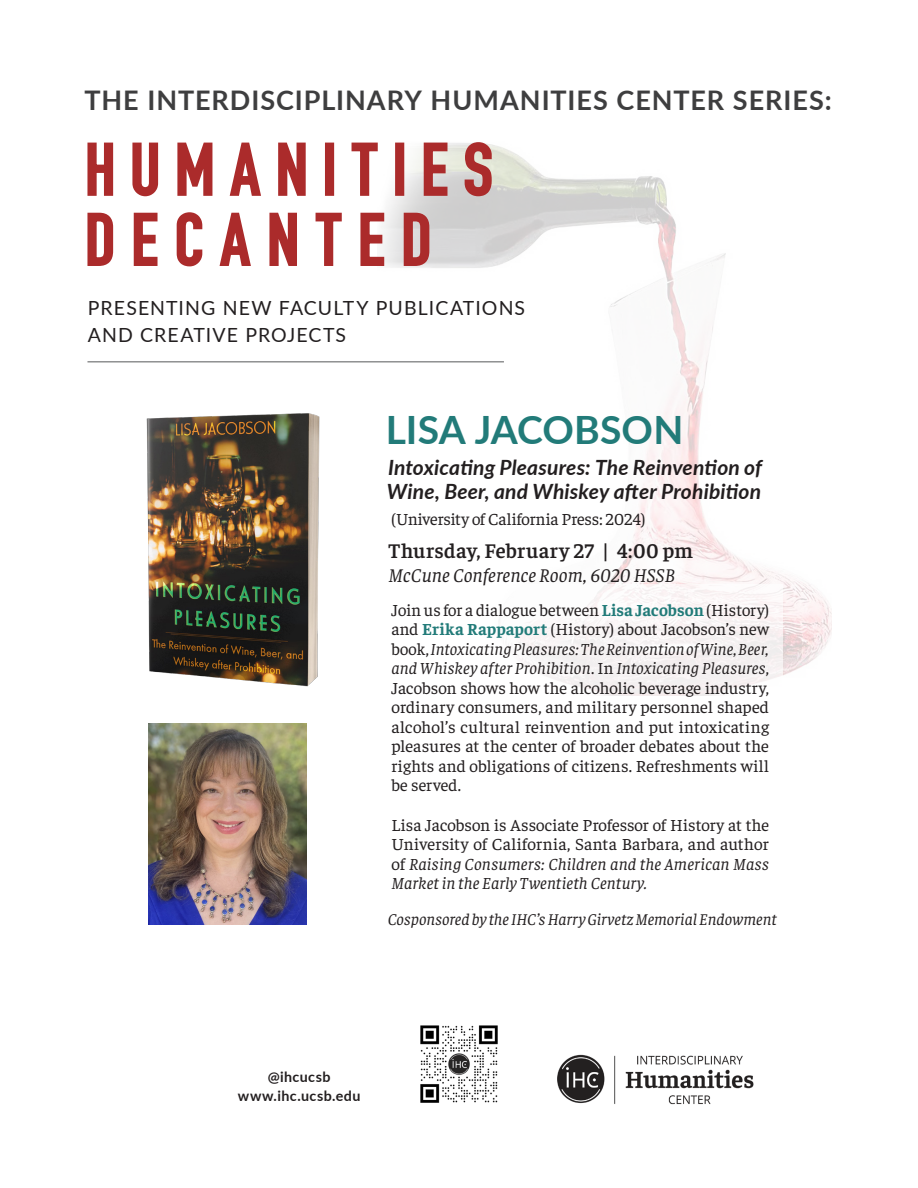
<style>
.page{position:relative;width:918px;height:1188px;background:#fff}
.page>*{position:absolute;margin:0;border:0;box-sizing:border-box;transform-origin:0 0}
.t1{font:700 39px "Lato";color:#227b79}
.t2{font:700 27px "Lato";letter-spacing:.035em;color:#3e3e3f}
.t3{font:italic 700 21px/24px "Lato";letter-spacing:.01em;color:#231f20}
.t4{font:600 21px "Faustina";letter-spacing:.02em;color:#231f20}
.t5{font:19.5px/27px "Lato";letter-spacing:.055em;color:#231f20}
.t6{font:italic 19.5px "Faustina";letter-spacing:.005em;color:#231f20}
.t7{font:16.95px/19.5px "Faustina";letter-spacing:.005em;color:#231f20;text-align:justify}
.t8{font:italic 16.5px "Faustina";color:#231f20}
.t9{font:700 14.25px/19.6px "Lato";letter-spacing:.03em;color:#231f20;text-align:center}
.s1{font-weight:700;color:#227b79}
.s2{font-style:italic}
</style>
<div class="page">
<img style="left:146px;top:413px;width:173px;height:274px">
<img style="left:377px;top:145px;width:455px;height:530px">
<svg style="left:87px;top:211px;width:343px;height:57px"></svg>
<svg style="left:87px;top:142px;width:406px;height:55px"></svg>
<hr style="left:87px;top:361px;width:417px;height:1px;background:#57585a">
<img style="left:149px;top:724px;width:157px;height:200px">
<div style="left:378px;top:585px;width:404px;height:393px;background:#fff"></div>
<img style="left:558px;top:1054px;width:195px;height:51px">
<img style="left:420px;top:1025px;width:78px;height:78px">
<p class="t2" style="left:84px;top:81px;width:749px">THE INTERDISCIPLINARY HUMANITIES CENTER SERIES:</p>
<p class="t5" style="left:88px;top:293px;width:439px">PRESENTING NEW FACULTY PUBLICATIONS<br>AND CREATIVE PROJECTS</p>
<p class="t1" style="left:386px;top:401px;width:299px">LISA JACOBSON</p>
<p class="t3" style="left:387px;top:454px;width:377px">Intoxicating Pleasures: The Reinvention of<br>Wine, Beer, and Whiskey after Prohibition</p>
<p class="t7" style="left:392px;top:508px;width:255px">(University of California Press: 2024)</p>
<p class="t4" style="left:389px;top:537px;width:306px">Thursday, February 27 | 4:00 pm</p>
<p class="t6" style="left:389px;top:562px;width:288px">McCune Conference Room, 6020 HSSB</p>
<p class="t7" style="left:392px;top:599px;width:379px">Join us for a dialogue between <span class="s1">Lisa Jacobson</span> (History) and <span class="s1">Erika Rappaport</span> (History) about Jacobson’s new book, <span class="s2">Intoxicating Pleasures: The Reinvention of Wine, Beer, and Whiskey after Prohibition</span>. In <span class="s2">Intoxicating Pleasures</span>, Jacobson shows how the alcoholic beverage industry, ordinary consumers, and military personnel shaped alcohol’s cultural reinvention and put intoxicating pleasures at the center of broader debates about the rights and obligations of citizens. Refreshments will be served.</p>
<p class="t7" style="left:392px;top:814px;width:379px">Lisa Jacobson is Associate Professor of History at the University of California, Santa Barbara, and author of <span class="s2">Raising Consumers: Children and the American Mass Market in the Early Twentieth Century.</span></p>
<p class="t8" style="left:388px;top:908px;width:390px">Cosponsored by the IHC’s Harry Girvetz Memorial Endowment</p>
<p class="t9" style="left:238px;top:1066px;width:124px">@ihcucsb www.ihc.ucsb.edu</p>
</div>
